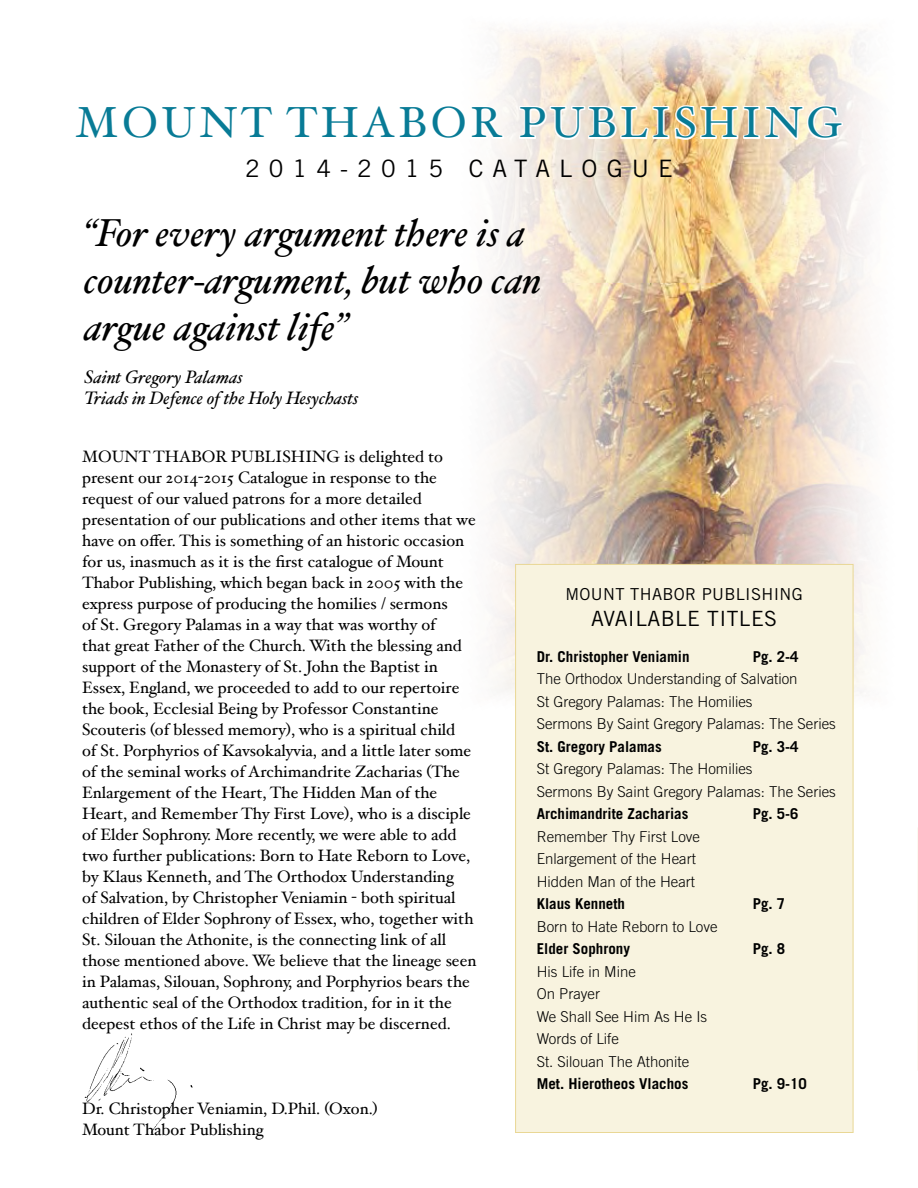
<style>
.page{position:relative;width:918px;height:1188px;background:#fff}
.page>*{position:absolute;margin:0;border:0;box-sizing:border-box;transform-origin:0 0}
.t1{font:43.5px "Hoefler Text";letter-spacing:.09em;color:#087b96}
.t2{font:italic 39px/46.8px "Hoefler Text";color:#000}
.t3{font:24px "Trade Gothic";letter-spacing:.38em;color:#000}
.t4{font:21px "Trade Gothic";letter-spacing:.02em;color:#000}
.t5{font:italic 18px/21.6px "Hoefler Text";color:#000}
.t6{font:16.5px/21px "Hoefler Text";color:#000}
.t7{font:16.5px "Trade Gothic";letter-spacing:.02em;color:#000}
.t8{font:300 15px/22.5px "Trade Gothic";color:#000}
.t9{font:700 15px "Trade Gothic";color:#000}
</style>
<div class="page">
<img style="left:84px;top:1033px;width:109px;height:101px">
<img style="left:493px;top:30px;width:375px;height:691px">
<svg style="left:493px;top:103px;width:12px;height:39px"></svg>
<img style="left:517px;top:29px;width:328px;height:501px">
<div style="left:515px;top:564px;width:338px;height:569px;background:#f8f3df;border:1px solid #e9d795"></div>
<svg style="left:917px;top:828px;width:1px;height:242px"></svg>
<h1 class="t1" style="left:76px;top:97px;width:768px">MOUNT THABOR PUBLISHING</h1>
<h3 class="t3" style="left:245px;top:154px;width:429px">2014-2015 CATALOGUE</h3>
<h2 class="t2" style="left:84px;top:209px;width:459px">“For every argument there is a counter-argument, but who can argue against life”</h2>
<p class="t5" style="left:84px;top:366px;width:276px">Saint Gregory Palamas<br>Triads in Defence of the Holy Hesychasts</p>
<p class="t6" style="left:82px;top:446px;width:396px">MOUNT THABOR PUBLISHING is delighted to present our 2014-2015 Catalogue in response to the request of our valued patrons for a more detailed presentation of our publications and other items that we have on offer. This is something of an historic occasion for us, inasmuch as it is the first catalogue of Mount Thabor Publishing, which began back in 2005 with the express purpose of producing the homilies / sermons<br>of St. Gregory Palamas in a way that was worthy of<br>that great Father of the Church. With the blessing and support of the Monastery of St. John the Baptist in Essex, England, we proceeded to add to our repertoire the book, Ecclesial Being by Professor Constantine Scouteris (of blessed memory), who is a spiritual child<br>of St. Porphyrios of Kavsokalyvia, and a little later some of the seminal works of Archimandrite Zacharias (The Enlargement of the Heart, The Hidden Man of the Heart, and Remember Thy First Love), who is a disciple of Elder Sophrony. More recently, we were able to add two further publications: Born to Hate Reborn to Love, by Klaus Kenneth, and The Orthodox Understanding<br>of Salvation, by Christopher Veniamin - both spiritual children of Elder Sophrony of Essex, who, together with St. Silouan the Athonite, is the connecting link of all those mentioned above. We believe that the lineage seen in Palamas, Silouan, Sophrony, and Porphyrios bears the authentic seal of the Orthodox tradition, for in it the deepest ethos of the Life in Christ may be discerned.</p>
<p class="t6" style="left:82px;top:1097px;width:297px">Dr. Christopher Veniamin, D.Phil. (Oxon.)<br>Mount Thabor Publishing</p>
<p class="t7" style="left:566px;top:584px;width:239px">MOUNT THABOR PUBLISHING</p>
<p class="t4" style="left:591px;top:605px;width:187px">AVAILABLE TITLES</p>
<p class="t9" style="left:537px;top:647px;width:154px">Dr. Christopher Veniamin</p>
<p class="t9" style="left:753px;top:647px;width:47px">Pg. 2-4</p>
<p class="t8" style="left:537px;top:668px;width:301px">The Orthodox Understanding of Salvation<br>St Gregory Palamas: The Homilies<br>Sermons By Saint Gregory Palamas: The Series</p>
<p class="t9" style="left:537px;top:737px;width:127px">St. Gregory Palamas</p>
<p class="t9" style="left:753px;top:737px;width:47px">Pg. 3-4</p>
<p class="t8" style="left:537px;top:758px;width:301px">St Gregory Palamas: The Homilies<br>Sermons By Saint Gregory Palamas: The Series</p>
<p class="t9" style="left:537px;top:805px;width:153px">Archimandrite Zacharias</p>
<p class="t9" style="left:753px;top:805px;width:47px">Pg. 5-6</p>
<p class="t8" style="left:537px;top:825px;width:165px">Remember Thy First Love<br>Enlargement of the Heart<br>Hidden Man of the Heart</p>
<p class="t9" style="left:537px;top:895px;width:90px">Klaus Kenneth</p>
<p class="t9" style="left:753px;top:895px;width:34px">Pg. 7</p>
<p class="t8" style="left:537px;top:915px;width:182px">Born to Hate Reborn to Love</p>
<p class="t9" style="left:537px;top:940px;width:95px">Elder Sophrony</p>
<p class="t9" style="left:753px;top:940px;width:34px">Pg. 8</p>
<p class="t8" style="left:537px;top:960px;width:172px">His Life in Mine<br>On Prayer<br>We Shall See Him As He Is<br>Words of Life<br>St. Silouan The Athonite</p>
<p class="t9" style="left:537px;top:1075px;width:153px">Met. Hierotheos Vlachos</p>
<p class="t9" style="left:753px;top:1075px;width:56px">Pg. 9-10</p>
</div>
